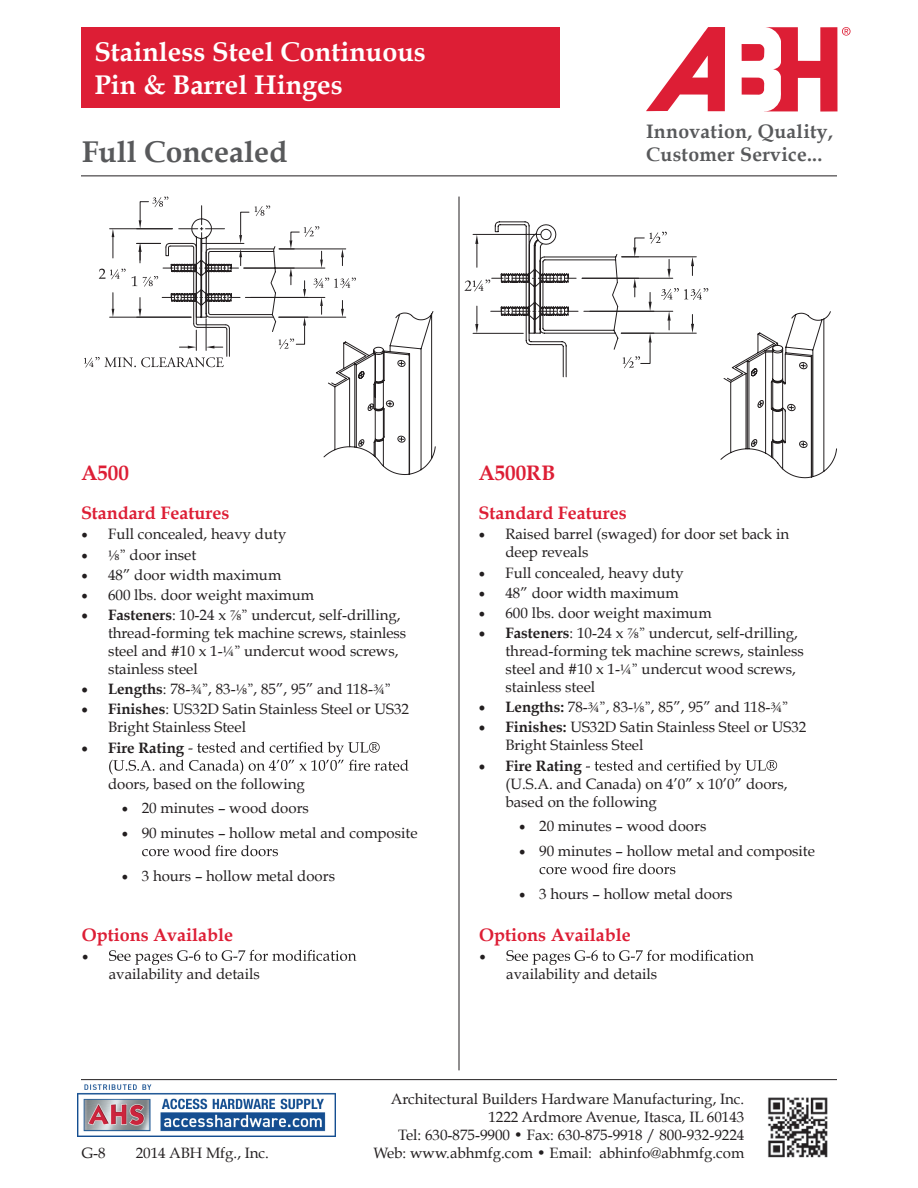
<style>
.page{position:relative;width:918px;height:1188px;background:#fff}
.page>*{position:absolute;margin:0;border:0;box-sizing:border-box;transform-origin:0 0}
.t1{font:700 30px "Book Antiqua";color:#58595b}
.t2{font:700 27px/32.4px "Book Antiqua";color:#fff}
.t3{font:700 21px "Book Antiqua";color:#dd1e35}
.t4{font:700 19.5px/23.4px "Book Antiqua";letter-spacing:.015em;color:#58595b}
.t5{font:700 18px "Book Antiqua";color:#dd1e35}
.t6{font:18px "Minion Pro";color:#231f20}
.t7{font:15px/18px "Book Antiqua";color:#231f20}
.t8{font:700 15px "Book Antiqua";color:#231f20}
.s1{font-family:"Minion Pro";font-size:18px}
.s2{font-family:"Adobe Garamond Pro"}
.s3{font-family:"Minion Pro";font-weight:700;font-size:18px}
.s4{font-weight:700}
</style>
<div class="page">
<div style="left:81px;top:27px;width:478px;height:81px;background:#dd1e35"></div>
<hr style="left:81px;top:1079px;width:756px;height:1px;background:#231f20">
<svg style="left:646px;top:27px;width:79px;height:84px"></svg>
<svg style="left:742px;top:27px;width:109px;height:85px"></svg>
<hr style="left:81px;top:176px;width:756px;height:1px;background:#231f20">
<img style="left:768px;top:1097px;width:60px;height:61px">
<hr style="left:459px;top:197px;width:1px;height:873px;background:#231f20">
<svg style="left:109px;top:742px;width:299px;height:33px"></svg>
<svg style="left:142px;top:845px;width:136px;height:11px"></svg>
<svg style="left:586px;top:760px;width:191px;height:15px"></svg>
<svg style="left:540px;top:863px;width:135px;height:11px"></svg>
<svg style="left:109px;top:950px;width:247px;height:15px"></svg>
<svg style="left:506px;top:950px;width:248px;height:15px"></svg>
<svg style="left:84px;top:197px;width:352px;height:278px"></svg>
<svg style="left:464px;top:221px;width:244px;height:157px"></svg>
<svg style="left:720px;top:311px;width:117px;height:168px"></svg>
<img style="left:78px;top:1084px;width:257px;height:52px">
<h2 class="t2" style="left:94px;top:36px;width:333px">Stainless Steel Continuous<br>Pin &amp; Barrel Hinges</h2>
<h1 class="t1" style="left:82px;top:134px;width:207px">Full Concealed</h1>
<h3 class="t4" style="left:646px;top:119px;width:188px">Innovation, Quality,<br>Customer Service...</h3>
<h3 class="t3" style="left:81px;top:460px;width:49px">A500</h3>
<p class="t5" style="left:81px;top:503px;width:150px">Standard Features</p>
<p class="t7" style="left:81px;top:525px;width:207px"><span class="s1">•</span> Full concealed, heavy duty</p>
<p class="t7" style="left:81px;top:545px;width:117px"><span class="s1">•</span> <span class="s2">⅛”</span> door inset</p>
<p class="t7" style="left:81px;top:566px;width:202px"><span class="s1">•</span> 48” door width maximum</p>
<p class="t7" style="left:81px;top:586px;width:235px"><span class="s1">•</span> 600 lbs. door weight maximum</p>
<p class="t7" style="left:108px;top:606px;width:300px;text-indent:-27px"><span class="s3">•</span> <span class="s4">Fasteners</span>: 10-24 x <span class="s2">⅞”</span> undercut, self-drilling, thread-forming tek machine screws, stainless steel and #10 x 1-<span class="s2">¼”</span> undercut wood screws, stainless steel</p>
<p class="t7" style="left:81px;top:680px;width:311px"><span class="s3">•</span> <span class="s4">Lengths</span>: 78-<span class="s2">¾”</span>, 83-<span class="s2">⅛”</span>, 85”, 95” and 118-<span class="s2">¾”</span></p>
<p class="t7" style="left:108px;top:700px;width:303px;text-indent:-27px"><span class="s3">•</span> <span class="s4">Finishes</span>: US32D Satin Stainless Steel or US32<br>Bright Stainless Steel</p>
<p class="t8" style="left:81px;top:739px;width:105px"><span class="s1">•</span> Fire Rating</p>
<p class="t7" style="left:108px;top:774px;width:198px">doors, based on the following</p>
<p class="t7" style="left:122px;top:799px;width:189px"><span class="s1">•</span> 20 minutes – wood doors</p>
<p class="t7" style="left:122px;top:824px;width:298px"><span class="s1">•</span> 90 minutes – hollow metal and composite</p>
<p class="t7" style="left:122px;top:867px;width:215px"><span class="s1">•</span> 3 hours – hollow metal doors</p>
<p class="t5" style="left:82px;top:924px;width:153px">Options Available</p>
<p class="t6" style="left:82px;top:943px;width:9px">•</p>
<p class="t7" style="left:109px;top:965px;width:153px">availability and details</p>
<h3 class="t3" style="left:478px;top:460px;width:79px">A500RB</h3>
<p class="t5" style="left:478px;top:503px;width:150px">Standard Features</p>
<p class="t7" style="left:505px;top:525px;width:285px;text-indent:-27px"><span class="s1">•</span> Raised barrel (swaged) for door set back in deep reveals</p>
<p class="t7" style="left:478px;top:563px;width:207px"><span class="s1">•</span> Full concealed, heavy duty</p>
<p class="t7" style="left:478px;top:584px;width:202px"><span class="s1">•</span> 48” door width maximum</p>
<p class="t7" style="left:478px;top:604px;width:235px"><span class="s1">•</span> 600 lbs. door weight maximum</p>
<p class="t7" style="left:505px;top:624px;width:300px;text-indent:-27px"><span class="s3">•</span> <span class="s4">Fasteners</span>: 10-24 x <span class="s2">⅞”</span> undercut, self-drilling, thread-forming tek machine screws, stainless steel and #10 x 1-<span class="s2">¼”</span> undercut wood screws, stainless steel</p>
<p class="t7" style="left:478px;top:698px;width:311px"><span class="s3">•</span> <span class="s4">Lengths:</span> 78-<span class="s2">¾”</span>, 83-<span class="s2">⅛”</span>, 85”, 95” and 118-<span class="s2">¾”</span></p>
<p class="t7" style="left:505px;top:718px;width:303px;text-indent:-27px"><span class="s3">•</span> <span class="s4">Finishes:</span> US32D Satin Stainless Steel or US32<br>Bright Stainless Steel</p>
<p class="t7" style="left:505px;top:756px;width:284px;text-indent:-27px"><span class="s3">•</span> <span class="s4">Fire Rating<br></span>(U.S.A. and Canada) on 4’0” x 10’0” doors, based on the following</p>
<p class="t7" style="left:519px;top:817px;width:189px"><span class="s1">•</span> 20 minutes – wood doors</p>
<p class="t7" style="left:519px;top:842px;width:298px"><span class="s1">•</span> 90 minutes – hollow metal and composite</p>
<p class="t7" style="left:519px;top:885px;width:215px"><span class="s1">•</span> 3 hours – hollow metal doors</p>
<p class="t5" style="left:479px;top:924px;width:153px">Options Available</p>
<p class="t6" style="left:479px;top:943px;width:9px">•</p>
<p class="t7" style="left:506px;top:965px;width:153px">availability and details</p>
<p class="t7" style="left:391px;top:1090px;width:355px;text-align:right">Architectural Builders Hardware Manufacturing, Inc.<br>1222 Ardmore Avenue, Itasca, IL 60143<br>Tel: 630-875-9900 • Fax: 630-875-9918 / 800-932-9224</p>
<p class="t7" style="left:82px;top:1144px;width:25px">G-8</p>
<p class="t7" style="left:136px;top:1144px;width:135px">2014 ABH Mfg., Inc.</p>
<p class="t7" style="left:373px;top:1144px;width:372px">Web: www.abhmfg.com • Email: abhinfo@abhmfg.com</p>
</div>
